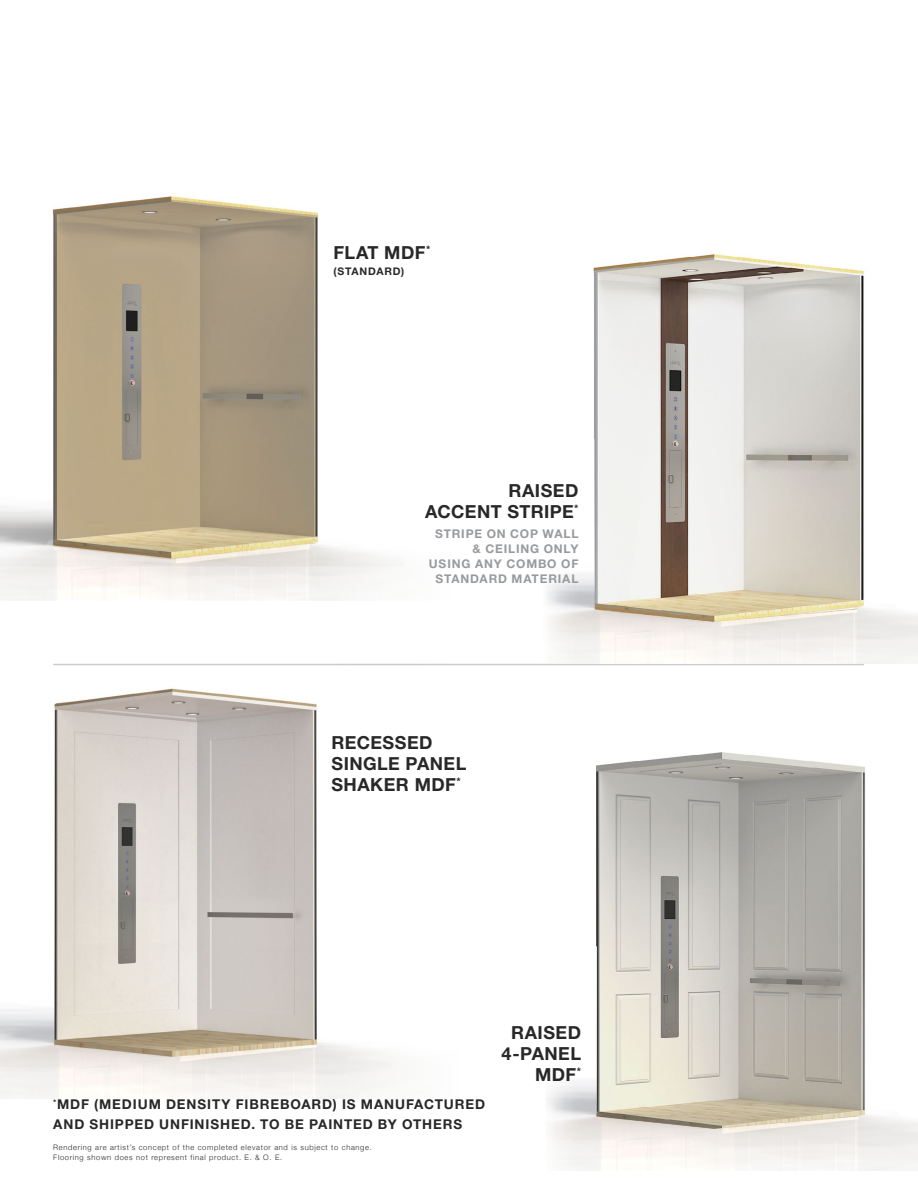
<style>
.page{position:relative;width:918px;height:1188px;background:#fff}
.page>*{position:absolute;margin:0;border:0;box-sizing:border-box;transform-origin:0 0}
.t1{font:700 18px/21px "Helvetica Neue";letter-spacing:.025em;color:#292829;text-align:right}
.t2{font:700 13.5px/19.5px "Helvetica Neue";letter-spacing:.065em;color:#292829}
.t3{font:700 12px/15px "Helvetica Neue";letter-spacing:.07em;color:#989a9d;text-align:right}
.t4{font:700 10.5px "Helvetica Neue";letter-spacing:.075em;color:#292829}
.t5{font:300 7.5px/10.5px "Helvetica Neue";letter-spacing:.09em;color:#292829}
</style>
<div class="page">
<hr style="left:53px;top:664px;width:811px;height:1px;background:#c9cbcd">
<img style="left:593px;top:254px;width:272px;height:185px">
<img style="left:0;top:663px;width:459px;height:436px">
<img style="left:0;top:196px;width:396px;height:404px">
<img style="left:596px;top:752px;width:269px;height:194px">
<img style="left:422px;top:946px;width:496px;height:225px">
<img style="left:421px;top:439px;width:497px;height:225px">
<h1 class="t1" style="left:334px;top:241px;width:98px">FLAT MDF<sup>*</sup></h1>
<h3 class="t4" style="left:334px;top:265px;width:72px">(STANDARD)</h3>
<h1 class="t1" style="left:425px;top:480px;width:155px">RAISED<br>ACCENT STRIPE<sup>*</sup></h1>
<h3 class="t3" style="left:429px;top:526px;width:151px">STRIPE ON COP WALL &amp; CEILING ONLY<br>USING ANY COMBO OF<br>STANDARD MATERIAL</h3>
<h1 class="t1" style="left:331px;top:732px;width:137px;text-align:left">RECESSED<br>SINGLE PANEL<br>SHAKER MDF<sup>*</sup></h1>
<h2 class="t2" style="left:53px;top:1095px;width:433px"><sup>*</sup>MDF (MEDIUM DENSITY FIBREBOARD) IS MANUFACTURED<br>AND SHIPPED UNFINISHED. TO BE PAINTED BY OTHERS</h2>
<p class="t5" style="left:53px;top:1142px;width:320px">Rendering are artist’s concept of the completed elevator and is subject to change.<br>Flooring shown does not represent final product. E. &amp; O. E.</p>
<h1 class="t1" style="left:502px;top:1022px;width:81px">RAISED<br>4-PANEL<br>MDF<sup>*</sup></h1>
</div>
